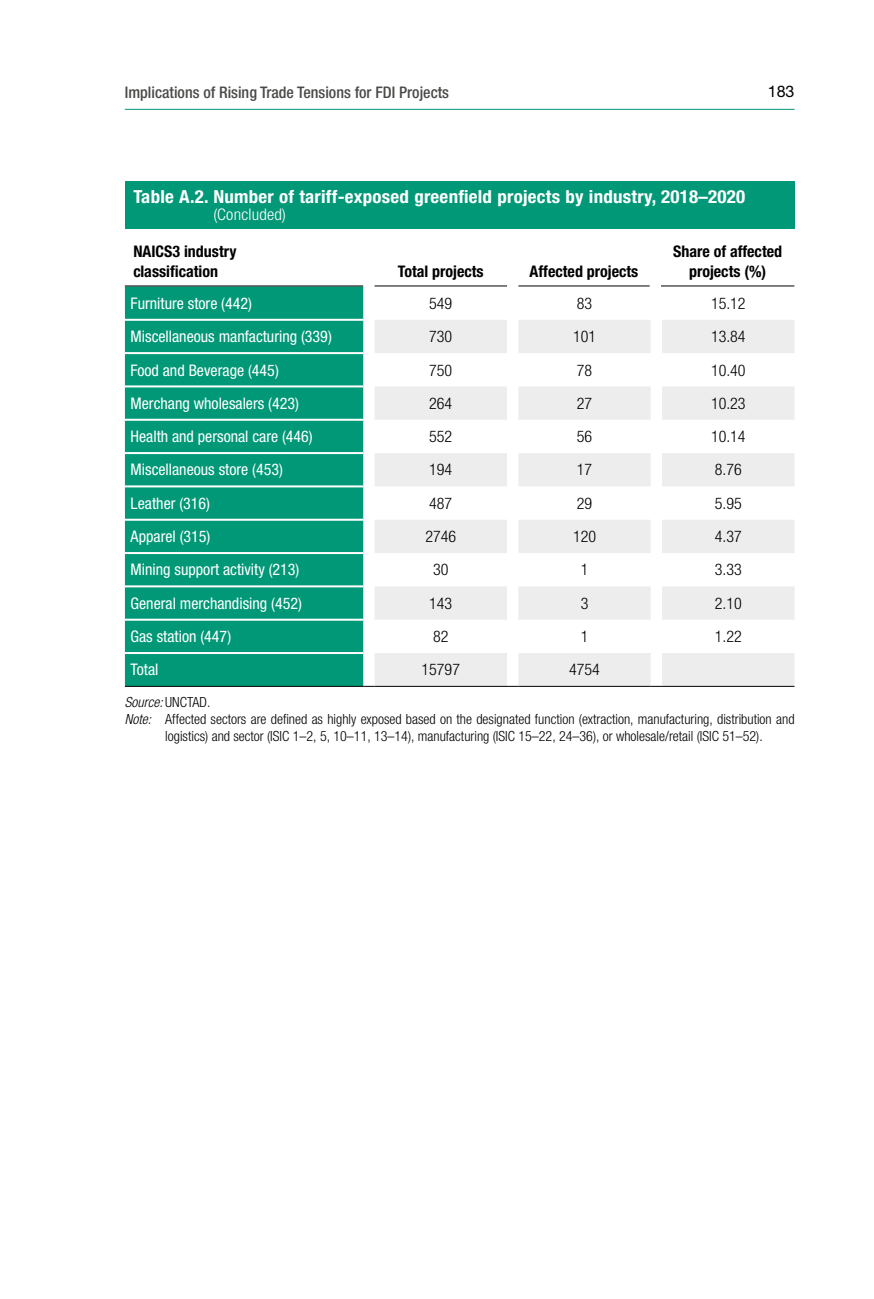
<style>
.page{position:relative;width:874px;height:1299px;background:#fff}
.page>*{position:absolute;margin:0;border:0;box-sizing:border-box;transform-origin:0 0}
.t1{font:700 condensed 18px "Helvetica Neue LT Std";letter-spacing:.015em;color:#fff;scale:1.05 1}
.t2{font:condensed 16px "Helvetica Neue LT Std";color:#fff}
.t3{font:300 condensed 16px "Helvetica Neue LT Std";color:#000}
.t4{font:700 condensed 16px/20px "Helvetica Neue LT Std";color:#000}
.t5{font:500 condensed 16px "Helvetica Neue LT Std";color:#4a4a49}
.t6{font:300 condensed 16px "Helvetica Neue LT Std";letter-spacing:.015em;color:#fff;scale:1.05 1}
.t7{font:16px "Helvetica Neue LT Std";color:#000}
.t8{font:300 condensed 14px/17px "Helvetica Neue LT Pro";color:#000}
.t9{font:italic 300 condensed 14px "Helvetica Neue LT Std";color:#000}
.s1{font-style:normal}
.s2{font-family:"Helvetica Neue LT Std";font-style:italic}
</style>
<div class="page">
<hr style="left:125px;top:109px;width:669px;height:1px;background:#009877">
<div style="left:125px;top:286px;width:238px;height:400px;background:#009877"></div>
<svg style="left:374px;top:320px;width:420px;height:366px;fill:#eee"></svg>
<hr style="left:125px;top:319px;width:238px;height:2px;background:#fff">
<hr style="left:125px;top:352px;width:238px;height:2px;background:#fff">
<hr style="left:125px;top:385px;width:238px;height:2px;background:#fff">
<hr style="left:125px;top:419px;width:238px;height:2px;background:#fff">
<hr style="left:125px;top:452px;width:238px;height:2px;background:#fff">
<hr style="left:125px;top:485px;width:238px;height:2px;background:#fff">
<hr style="left:125px;top:518px;width:238px;height:2px;background:#fff">
<hr style="left:125px;top:552px;width:238px;height:2px;background:#fff">
<hr style="left:125px;top:585px;width:238px;height:2px;background:#fff">
<hr style="left:125px;top:618px;width:238px;height:2px;background:#fff">
<hr style="left:125px;top:652px;width:238px;height:2px;background:#fff">
<hr style="left:125px;top:686px;width:238px;height:1px;background:#000">
<hr style="left:374px;top:686px;width:132px;height:1px;background:#000">
<svg style="left:506px;top:686px;width:12px;height:1px"></svg>
<hr style="left:518px;top:686px;width:132px;height:1px;background:#000">
<hr style="left:661px;top:686px;width:133px;height:1px;background:#000">
<div style="left:125px;top:181px;width:669px;height:48px;background:#009877"></div>
<hr style="left:125px;top:285px;width:238px;height:1px;background:#000">
<hr style="left:374px;top:285px;width:133px;height:1px;background:#000">
<hr style="left:518px;top:285px;width:131px;height:1px;background:#000">
<hr style="left:660px;top:285px;width:134px;height:1px;background:#000">
<p class="t5" style="left:125px;top:83px;width:325px">Implications of Rising Trade Tensions for FDI Projects</p>
<p class="t7" style="left:767px;top:81px;width:28px">183</p>
<p class="t1" style="left:133px;top:185px;width:584px">Table A.2. Number of tariff-exposed greenfield projects by industry, 2018–2020</p>
<p class="t6" style="left:213px;top:206px;width:71px">(Concluded)</p>
<p class="t4" style="left:133px;top:241px;width:105px">NAICS3 industry classification</p>
<p class="t4" style="left:672px;top:241px;width:110px;text-align:center">Share of affected projects (%)</p>
<p class="t4" style="left:397px;top:261px;width:87px">Total projects</p>
<p class="t4" style="left:529px;top:261px;width:110px">Affected projects</p>
<p class="t2" style="left:130px;top:294px;width:123px">Furniture store (442)</p>
<p class="t3" style="left:429px;top:294px;width:25px">549</p>
<p class="t3" style="left:576px;top:294px;width:17px">83</p>
<p class="t3" style="left:710px;top:294px;width:36px">15.12</p>
<p class="t2" style="left:130px;top:327px;width:203px">Miscellaneous manfacturing (339)</p>
<p class="t3" style="left:429px;top:327px;width:25px">730</p>
<p class="t3" style="left:572px;top:327px;width:25px">101</p>
<p class="t3" style="left:710px;top:327px;width:36px">13.84</p>
<p class="t2" style="left:130px;top:360px;width:150px">Food and Beverage (445)</p>
<p class="t3" style="left:429px;top:360px;width:25px">750</p>
<p class="t3" style="left:576px;top:360px;width:17px">78</p>
<p class="t3" style="left:710px;top:360px;width:36px">10.40</p>
<p class="t2" style="left:130px;top:394px;width:170px">Merchang wholesalers (423)</p>
<p class="t3" style="left:429px;top:394px;width:25px">264</p>
<p class="t3" style="left:576px;top:394px;width:17px">27</p>
<p class="t3" style="left:710px;top:394px;width:36px">10.23</p>
<p class="t2" style="left:130px;top:427px;width:184px">Health and personal care (446)</p>
<p class="t3" style="left:429px;top:427px;width:25px">552</p>
<p class="t3" style="left:576px;top:427px;width:17px">56</p>
<p class="t3" style="left:710px;top:427px;width:36px">10.14</p>
<p class="t2" style="left:130px;top:460px;width:154px">Miscellaneous store (453)</p>
<p class="t3" style="left:429px;top:460px;width:25px">194</p>
<p class="t3" style="left:576px;top:460px;width:17px">17</p>
<p class="t3" style="left:714px;top:460px;width:28px">8.76</p>
<p class="t2" style="left:130px;top:494px;width:81px">Leather (316)</p>
<p class="t3" style="left:429px;top:494px;width:25px">487</p>
<p class="t3" style="left:576px;top:494px;width:17px">29</p>
<p class="t3" style="left:714px;top:494px;width:28px">5.95</p>
<p class="t2" style="left:130px;top:527px;width:81px">Apparel (315)</p>
<p class="t3" style="left:425px;top:527px;width:32px">2746</p>
<p class="t3" style="left:572px;top:527px;width:25px">120</p>
<p class="t3" style="left:714px;top:527px;width:28px">4.37</p>
<p class="t2" style="left:130px;top:560px;width:170px">Mining support activity (213)</p>
<p class="t3" style="left:433px;top:560px;width:17px">30</p>
<p class="t3" style="left:580px;top:560px;width:9px">1</p>
<p class="t3" style="left:714px;top:560px;width:28px">3.33</p>
<p class="t2" style="left:130px;top:594px;width:173px">General merchandising (452)</p>
<p class="t3" style="left:429px;top:594px;width:25px">143</p>
<p class="t3" style="left:580px;top:594px;width:9px">3</p>
<p class="t3" style="left:714px;top:594px;width:28px">2.10</p>
<p class="t2" style="left:130px;top:627px;width:102px">Gas station (447)</p>
<p class="t3" style="left:433px;top:627px;width:17px">82</p>
<p class="t3" style="left:580px;top:627px;width:9px">1</p>
<p class="t3" style="left:714px;top:627px;width:28px">1.22</p>
<p class="t2" style="left:130px;top:660px;width:29px">Total</p>
<p class="t3" style="left:421px;top:660px;width:40px">15797</p>
<p class="t3" style="left:569px;top:660px;width:32px">4754</p>
<p class="t9" style="left:125px;top:694px;width:87px">Source: <span class="s1">UNCTAD.</span></p>
<p class="t8" style="left:165px;top:710px;width:630px;text-indent:-40px"><span class="s2">Note:</span> Affected sectors are defined as highly exposed based on the designated function (extraction, manufacturing, distribution and logistics) and sector (ISIC 1–2, 5, 10–11, 13–14), manufacturing (ISIC 15–22, 24–36), or wholesale/retail (ISIC 51–52).</p>
</div>
